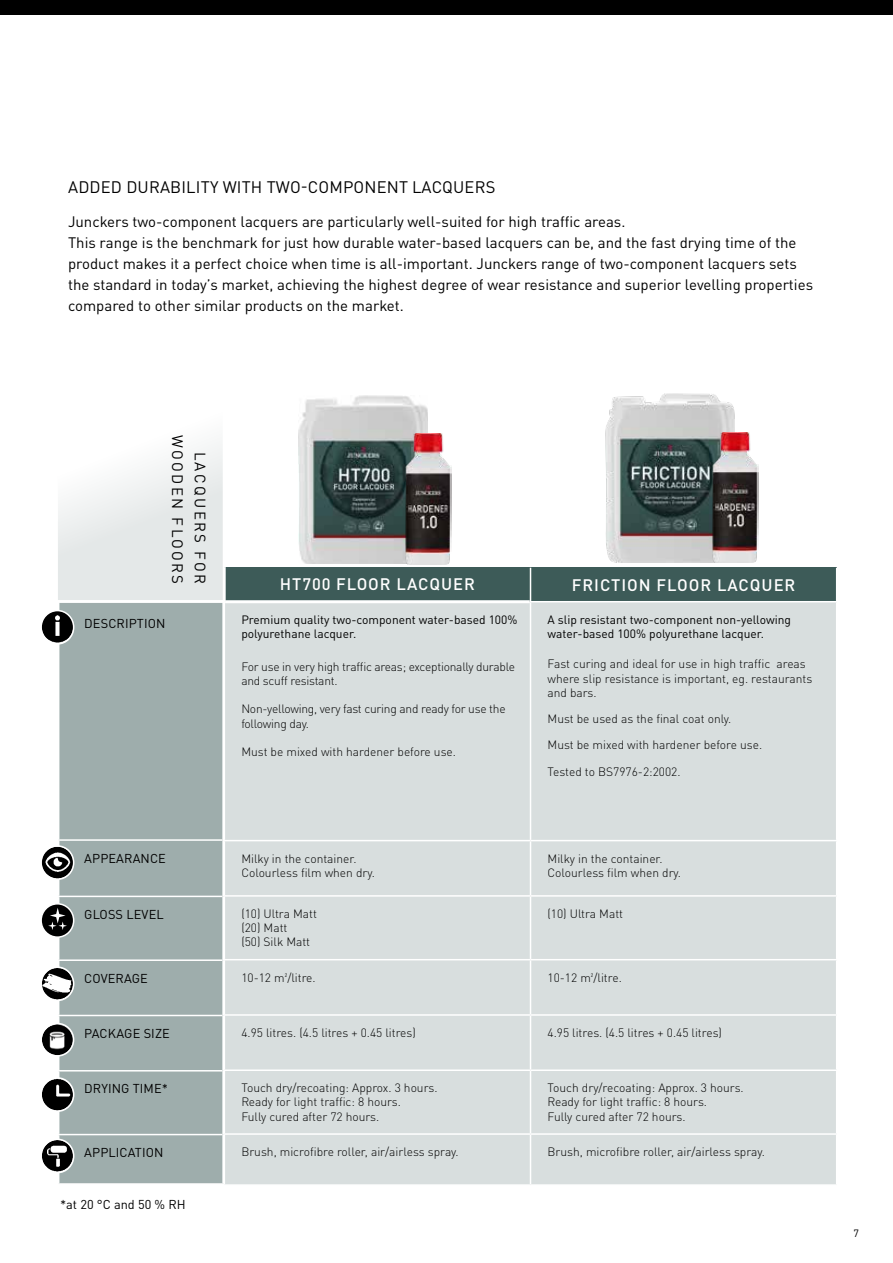
<style>
.page{position:relative;width:893px;height:1263px;background:#fff}
.page>*{position:absolute;margin:0;border:0;box-sizing:border-box;transform-origin:0 0}
.t1{font:16.5px "DIN Pro";letter-spacing:.01em;color:#000}
.t2{font:500 16.5px "DIN Pro";letter-spacing:.06em;color:#fff}
.t3{font:15px/21px "DIN Pro";color:#000}
.t4{font:15px/22.5px "DIN Pro";letter-spacing:.16em;color:#000;text-align:right}
.t5{font:12.75px "DIN Pro";letter-spacing:.01em;color:#000}
.t6{font:300 12px/14.2px "DIN Pro";color:#000}
.t7{font:12px/13.5px "DIN Pro";color:#000}
.t8{font:300 12px/14.2px "DIN Pro";letter-spacing:-.02em;color:#000}
.t9{font:10.5px "DIN Pro";color:#000}
</style>
<div class="page">
<div style="left:0;top:0;width:893px;height:15px;background:#000"></div>
<img style="left:606px;top:394px;width:129px;height:168px">
<img style="left:299px;top:395px;width:129px;height:169px">
<img style="left:404px;top:434px;width:48px;height:130px">
<img style="left:711px;top:432px;width:48px;height:131px">
<div style="left:59px;top:604px;width:163px;height:579px;background:#9eadac"></div>
<hr style="left:58px;top:896px;width:164px;height:1px;background:#fff">
<hr style="left:58px;top:959px;width:164px;height:2px;background:#fff">
<hr style="left:58px;top:1015px;width:164px;height:1px;background:#fff">
<hr style="left:58px;top:1070px;width:164px;height:1px;background:#fff">
<hr style="left:58px;top:1134px;width:164px;height:1px;background:#fff">
<hr style="left:58px;top:839px;width:164px;height:2px;background:#fff">
<div style="left:224px;top:568px;width:306px;height:34px;background:#3d5b58"></div>
<div style="left:530px;top:568px;width:307px;height:34px;background:#3d5b58"></div>
<div style="left:225px;top:602px;width:611px;height:582px;background:#d8dede"></div>
<hr style="left:224px;top:895px;width:306px;height:2px;background:#fff">
<hr style="left:530px;top:895px;width:307px;height:2px;background:#fff">
<hr style="left:224px;top:959px;width:306px;height:1px;background:#fff">
<hr style="left:530px;top:959px;width:307px;height:1px;background:#fff">
<hr style="left:224px;top:1014px;width:306px;height:2px;background:#fff">
<hr style="left:530px;top:1014px;width:307px;height:2px;background:#fff">
<hr style="left:224px;top:1069px;width:306px;height:2px;background:#fff">
<hr style="left:530px;top:1069px;width:307px;height:2px;background:#fff">
<hr style="left:224px;top:1133px;width:306px;height:2px;background:#fff">
<hr style="left:530px;top:1133px;width:307px;height:2px;background:#fff">
<hr style="left:225px;top:600px;width:305px;height:3px;background:#fff">
<hr style="left:530px;top:602px;width:1px;height:238px;background:#fff">
<hr style="left:224px;top:840px;width:306px;height:1px;background:#fff">
<hr style="left:530px;top:840px;width:307px;height:1px;background:#fff">
<hr style="left:530px;top:841px;width:1px;height:54px;background:#fff">
<hr style="left:530px;top:897px;width:1px;height:62px;background:#fff">
<hr style="left:530px;top:960px;width:1px;height:54px;background:#fff">
<hr style="left:530px;top:1016px;width:1px;height:53px;background:#fff">
<hr style="left:530px;top:1071px;width:1px;height:62px;background:#fff">
<hr style="left:530px;top:1135px;width:1px;height:49px;background:#fff">
<hr style="left:530px;top:568px;width:1px;height:33px;background:#fff">
<hr style="left:836px;top:568px;width:1px;height:33px;background:#fff">
<hr style="left:530px;top:601px;width:307px;height:1px;background:#fff">
<img style="left:42px;top:1024px;width:31px;height:31px;border-radius:15px">
<div style="left:40px;top:1023px;width:34px;height:34px;border:2px solid #fff;border-radius:50%"></div>
<img style="left:43px;top:610px;width:31px;height:34px">
<div style="left:40px;top:610px;width:34px;height:35px;border:2px solid #fff;border-radius:50%"></div>
<img style="left:43px;top:845px;width:31px;height:34px">
<div style="left:40px;top:845px;width:34px;height:35px;border:2px solid #fff;border-radius:50%"></div>
<img style="left:43px;top:966px;width:31px;height:34px">
<div style="left:40px;top:966px;width:34px;height:35px;border:2px solid #fff;border-radius:50%"></div>
<img style="left:43px;top:1077px;width:31px;height:34px">
<div style="left:40px;top:1077px;width:34px;height:35px;border:2px solid #fff;border-radius:50%"></div>
<img style="left:43px;top:1139px;width:31px;height:34px">
<div style="left:40px;top:1138px;width:34px;height:35px;border:2px solid #fff;border-radius:50%"></div>
<svg style="left:41px;top:904px;width:33px;height:33px"></svg>
<div style="left:40px;top:903px;width:34px;height:35px;border:2px solid #fff;border-radius:50%"></div>
<svg style="left:48px;top:908px;width:19px;height:22px"></svg>
<svg style="left:58px;top:442px;width:169px;height:162px"></svg>
<h1 class="t1" style="left:68px;top:175px;width:429px">ADDED DURABILITY WITH TWO-COMPONENT LACQUERS</h1>
<p class="t3" style="left:68px;top:210px;width:747px">Junckers two-component lacquers are particularly well-suited for high traffic areas.<br>This range is the benchmark for just how durable water-based lacquers can be, and the fast drying time of the product makes it a perfect choice when time is all-important. Junckers range of two-component lacquers sets the standard in today’s market, achieving the highest degree of wear resistance and superior levelling properties compared to other similar products on the market.</p>
<p class="t4" style="left:212px;top:435px;width:151px;rotate:90deg">LACQUERS FOR<br>WOODEN FLOORS</p>
<p class="t5" style="left:84px;top:614px;width:83px">DESCRIPTION</p>
<p class="t5" style="left:84px;top:848px;width:83px">APPEARANCE</p>
<p class="t5" style="left:84px;top:904px;width:81px">GLOSS LEVEL</p>
<p class="t5" style="left:84px;top:968px;width:65px">COVERAGE</p>
<p class="t5" style="left:84px;top:1024px;width:87px">PACKAGE SIZE</p>
<p class="t5" style="left:84px;top:1079px;width:85px">DRYING TIME*</p>
<p class="t5" style="left:84px;top:1143px;width:81px">APPLICATION</p>
<p class="t5" style="left:60px;top:1194px;width:127px">*at 20 °C and 50 % RH</p>
<h1 class="t2" style="left:280px;top:571px;width:197px">HT700 FLOOR LACQUER</h1>
<h1 class="t2" style="left:572px;top:572px;width:225px">FRICTION FLOOR LACQUER</h1>
<p class="t7" style="left:241px;top:612px;width:278px">Premium quality two-component water-based 100% polyurethane lacquer.</p>
<p class="t8" style="left:241px;top:658px;width:275px">For use in very high traffic areas; exceptionally durable and scuff resistant.</p>
<p class="t8" style="left:241px;top:701px;width:266px">Non-yellowing, very fast curing and ready for use the following day.</p>
<p class="t6" style="left:241px;top:744px;width:216px">Must be mixed with hardener before use.</p>
<p class="t7" style="left:547px;top:612px;width:245px">A slip resistant two-component non-yellowing water-based 100% polyurethane lacquer.</p>
<p class="t6" style="left:547px;top:656px;width:266px">Fast curing and ideal for use in high traffic areas where slip resistance is important, eg. restaurants and bars.</p>
<p class="t6" style="left:547px;top:705px;width:216px;line-height:26.2px">Must be used as the final coat only.<br>Must be mixed with hardener before use.<br>Tested to BS7976-2:2002.</p>
<p class="t6" style="left:241px;top:850px;width:135px">Milky in the container.<br>Colourless film when dry.</p>
<p class="t6" style="left:547px;top:850px;width:135px">Milky in the container.<br>Colourless film when dry.</p>
<p class="t6" style="left:241px;top:905px;width:77px">(10) Ultra Matt (20) Matt<br>(50) Silk Matt</p>
<p class="t6" style="left:547px;top:905px;width:77px">(10) Ultra Matt</p>
<p class="t6" style="left:241px;top:969px;width:76px">10-12 m²/litre.</p>
<p class="t6" style="left:547px;top:969px;width:76px">10-12 m²/litre.</p>
<p class="t6" style="left:241px;top:1025px;width:176px">4.95 litres. (4.5 litres + 0.45 litres)</p>
<p class="t6" style="left:547px;top:1025px;width:176px">4.95 litres. (4.5 litres + 0.45 litres)</p>
<p class="t6" style="left:241px;top:1080px;width:198px">Touch dry/recoating: Approx. 3 hours.<br>Ready for light traffic: 8 hours.<br>Fully cured after 72 hours.</p>
<p class="t6" style="left:547px;top:1080px;width:198px">Touch dry/recoating: Approx. 3 hours.<br>Ready for light traffic: 8 hours.<br>Fully cured after 72 hours.</p>
<p class="t6" style="left:241px;top:1144px;width:219px">Brush, microfibre roller, air/airless spray.</p>
<p class="t6" style="left:547px;top:1144px;width:219px">Brush, microfibre roller, air/airless spray.</p>
<p class="t9" style="left:853px;top:1225px;width:7px">7</p>
</div>
